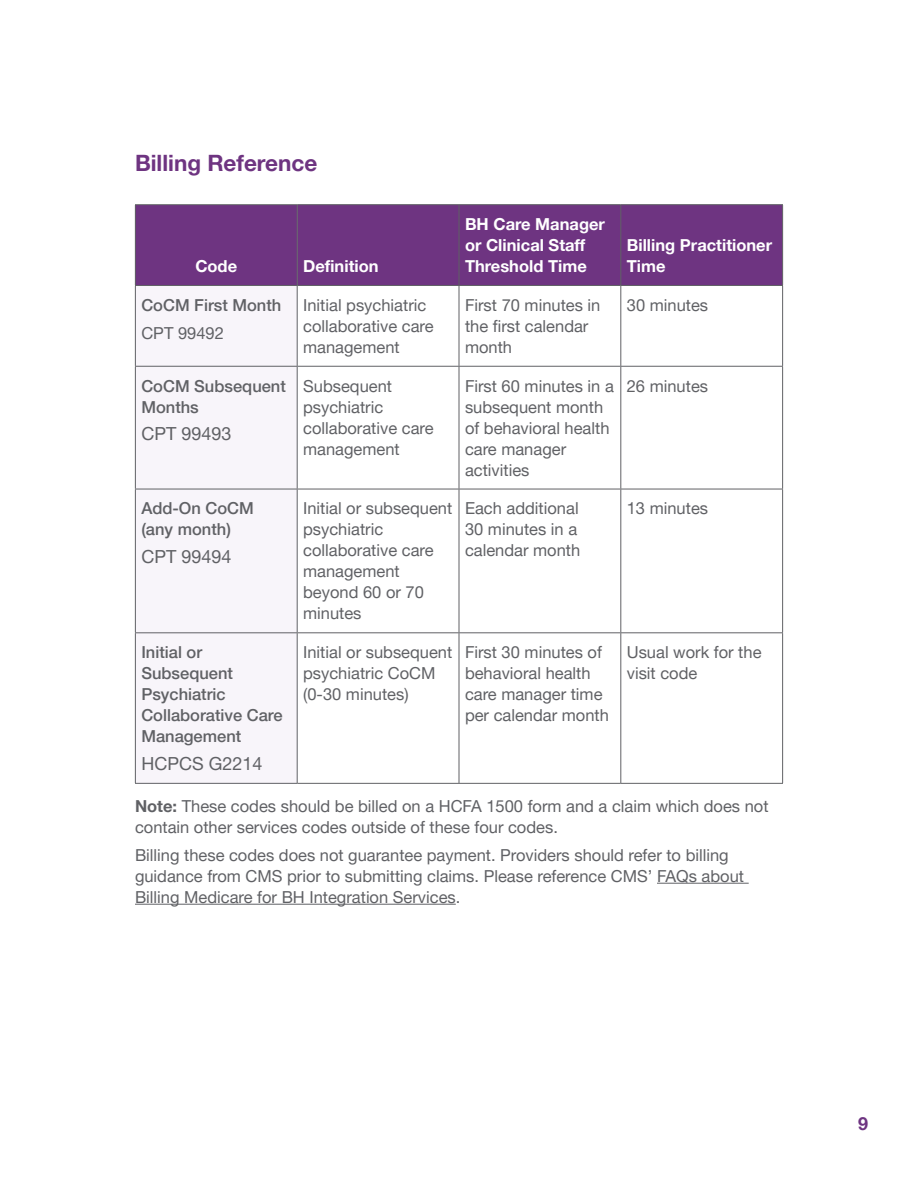
<style>
.page{position:relative;width:918px;height:1188px;background:#fff}
.page>*{position:absolute;margin:0;border:0;box-sizing:border-box;transform-origin:0 0}
.t1{font:700 22.5px "Helvetica Neue LT Pro";color:#6e3481}
.t2{font:18px "Helvetica Neue LT Pro";color:#606165}
.t3{font:700 18px "Helvetica Neue LT Pro";color:#6e3481}
.t4{font:16.5px/21px "Helvetica Neue LT Pro";color:#606165}
.t5{font:500 16.5px/21px "Helvetica Neue LT Pro";color:#606165}
.t6{font:700 16.5px/21px "Helvetica Neue LT Pro";color:#fff}
.s1{font-weight:700}
</style>
<div class="page">
<hr style="left:657px;top:883px;width:92px;height:1px;background:#606165">
<hr style="left:135px;top:904px;width:321px;height:1px;background:#606165">
<div style="left:135px;top:205px;width:162px;height:80px;background:#6e3481"></div>
<div style="left:298px;top:205px;width:484px;height:80px;background:#6e3481"></div>
<div style="left:136px;top:286px;width:161px;height:497px;background:#f8f5fa"></div>
<hr style="left:135px;top:204px;width:162px;height:1px;background:#606165">
<hr style="left:135px;top:205px;width:1px;height:80px;background:#606165">
<hr style="left:297px;top:204px;width:162px;height:1px;background:#606165">
<hr style="left:297px;top:205px;width:1px;height:80px;background:#606165">
<hr style="left:459px;top:204px;width:162px;height:1px;background:#606165">
<hr style="left:459px;top:205px;width:1px;height:80px;background:#606165">
<hr style="left:621px;top:204px;width:162px;height:1px;background:#606165">
<hr style="left:620px;top:205px;width:1px;height:80px;background:#606165">
<hr style="left:782px;top:205px;width:1px;height:80px;background:#606165">
<hr style="left:135px;top:285px;width:162px;height:1px;background:#606165">
<hr style="left:135px;top:286px;width:1px;height:80px;background:#606165">
<hr style="left:297px;top:285px;width:162px;height:1px;background:#606165">
<hr style="left:297px;top:286px;width:1px;height:80px;background:#606165">
<hr style="left:459px;top:285px;width:162px;height:1px;background:#606165">
<hr style="left:459px;top:286px;width:1px;height:80px;background:#606165">
<hr style="left:621px;top:285px;width:162px;height:1px;background:#606165">
<hr style="left:620px;top:286px;width:1px;height:80px;background:#606165">
<hr style="left:782px;top:286px;width:1px;height:80px;background:#606165">
<hr style="left:135px;top:366px;width:162px;height:1px;background:#606165">
<hr style="left:135px;top:367px;width:1px;height:122px;background:#606165">
<hr style="left:297px;top:366px;width:162px;height:1px;background:#606165">
<hr style="left:297px;top:367px;width:1px;height:122px;background:#606165">
<hr style="left:459px;top:366px;width:162px;height:1px;background:#606165">
<hr style="left:459px;top:367px;width:1px;height:122px;background:#606165">
<hr style="left:621px;top:366px;width:162px;height:1px;background:#606165">
<hr style="left:620px;top:367px;width:1px;height:122px;background:#606165">
<hr style="left:782px;top:367px;width:1px;height:122px;background:#606165">
<hr style="left:135px;top:489px;width:162px;height:1px;background:#606165">
<hr style="left:135px;top:489px;width:1px;height:143px;background:#606165">
<hr style="left:297px;top:489px;width:162px;height:1px;background:#606165">
<hr style="left:297px;top:489px;width:1px;height:143px;background:#606165">
<hr style="left:459px;top:489px;width:162px;height:1px;background:#606165">
<hr style="left:459px;top:489px;width:1px;height:143px;background:#606165">
<hr style="left:621px;top:489px;width:162px;height:1px;background:#606165">
<hr style="left:620px;top:489px;width:1px;height:143px;background:#606165">
<hr style="left:782px;top:489px;width:1px;height:143px;background:#606165">
<hr style="left:135px;top:632px;width:162px;height:1px;background:#606165">
<hr style="left:135px;top:633px;width:1px;height:150px;background:#606165">
<hr style="left:297px;top:632px;width:162px;height:1px;background:#606165">
<hr style="left:297px;top:633px;width:1px;height:150px;background:#606165">
<hr style="left:459px;top:632px;width:162px;height:1px;background:#606165">
<hr style="left:459px;top:633px;width:1px;height:150px;background:#606165">
<hr style="left:621px;top:632px;width:162px;height:1px;background:#606165">
<hr style="left:620px;top:633px;width:1px;height:150px;background:#606165">
<hr style="left:782px;top:633px;width:1px;height:150px;background:#606165">
<hr style="left:135px;top:783px;width:162px;height:1px;background:#606165">
<hr style="left:297px;top:783px;width:162px;height:1px;background:#606165">
<hr style="left:459px;top:783px;width:162px;height:1px;background:#606165">
<hr style="left:621px;top:783px;width:162px;height:1px;background:#606165">
<h1 class="t1" style="left:135px;top:149px;width:184px">Billing Reference</h1>
<p class="t6" style="left:195px;top:255px;width:43px">Code</p>
<p class="t6" style="left:303px;top:255px;width:77px">Definition</p>
<p class="t6" style="left:465px;top:213px;width:141px">BH Care Manager or Clinical Staff<br>Threshold Time</p>
<p class="t6" style="left:627px;top:234px;width:147px">Billing Practitioner<br>Time</p>
<p class="t5" style="left:141px;top:294px;width:141px">CoCM First Month</p>
<p class="t4" style="left:141px;top:322px;width:84px">CPT 99492</p>
<p class="t5" style="left:141px;top:375px;width:146px">CoCM Subsequent<br>Months</p>
<p class="t2" style="left:141px;top:423px;width:92px">CPT 99493</p>
<p class="t5" style="left:141px;top:498px;width:114px">Add-On CoCM (any month)</p>
<p class="t2" style="left:141px;top:546px;width:92px">CPT 99494</p>
<p class="t5" style="left:141px;top:642px;width:143px">Initial or<br>Subsequent<br>Psychiatric<br>Collaborative Care<br>Management</p>
<p class="t2" style="left:141px;top:752px;width:123px">HCPCS G2214</p>
<p class="t4" style="left:303px;top:294px;width:132px">Initial psychiatric collaborative care management</p>
<p class="t4" style="left:465px;top:294px;width:137px">First 70 minutes in the first calendar month</p>
<p class="t4" style="left:627px;top:294px;width:83px">30 minutes</p>
<p class="t4" style="left:303px;top:375px;width:132px">Subsequent psychiatric collaborative care management</p>
<p class="t4" style="left:465px;top:375px;width:150px">First 60 minutes in a subsequent month of behavioral health care manager activities</p>
<p class="t4" style="left:627px;top:375px;width:83px">26 minutes</p>
<p class="t4" style="left:303px;top:498px;width:151px">Initial or subsequent psychiatric collaborative care management beyond 60 or 70 minutes</p>
<p class="t4" style="left:465px;top:498px;width:117px">Each additional<br>30 minutes in a calendar month</p>
<p class="t4" style="left:627px;top:498px;width:83px">13 minutes</p>
<p class="t4" style="left:303px;top:641px;width:151px">Initial or subsequent psychiatric CoCM (0-30 minutes)</p>
<p class="t4" style="left:465px;top:641px;width:145px">First 30 minutes of behavioral health care manager time per calendar month</p>
<p class="t4" style="left:627px;top:641px;width:136px">Usual work for the visit code</p>
<p class="t4" style="left:135px;top:795px;width:635px"><span class="s1">Note:</span> These codes should be billed on a HCFA 1500 form and a claim which does not contain other services codes outside of these four codes.</p>
<p class="t4" style="left:135px;top:844px;width:611px">Billing these codes does not guarantee payment. Providers should refer to billing guidance from CMS prior to submitting claims. Please reference CMS’ FAQs about<br>Billing Medicare for BH Integration Services.</p>
<p class="t3" style="left:858px;top:1112px;width:12px">9</p>
</div>
